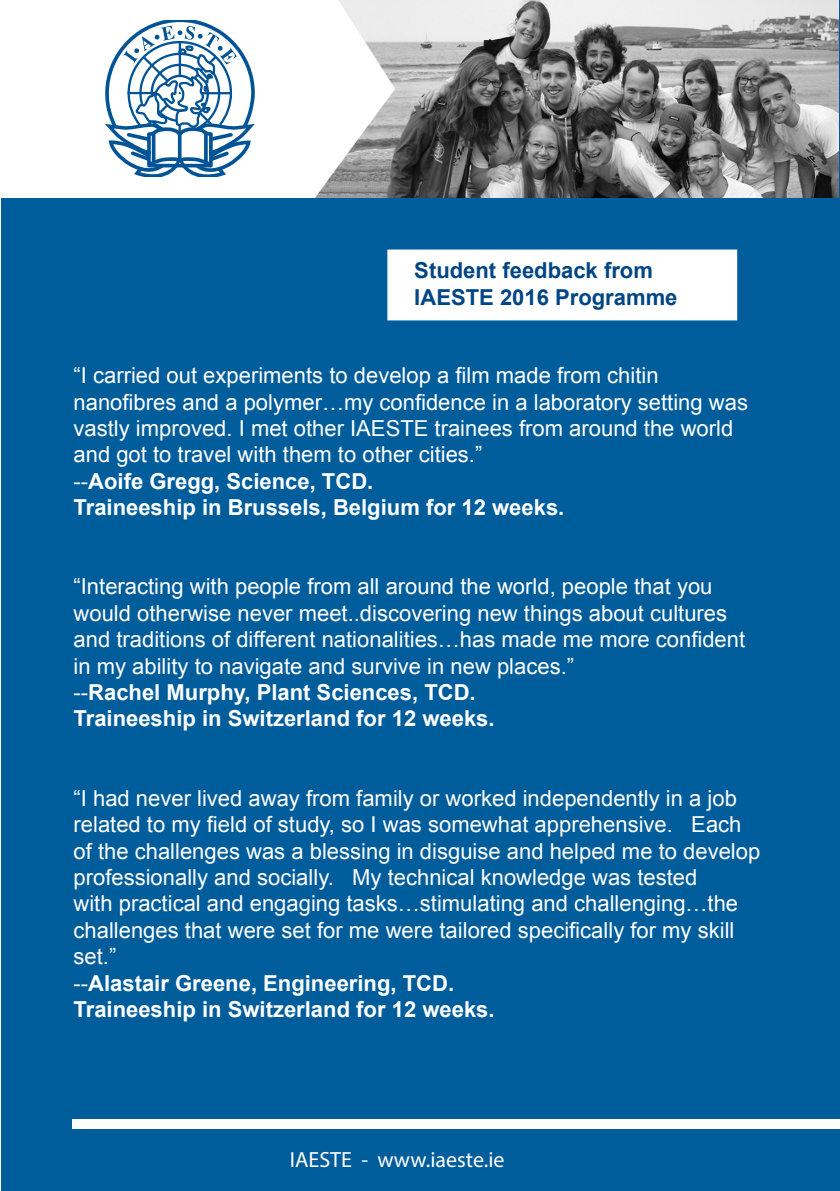
<style>
.page{position:relative;width:840px;height:1191px;background:#fff}
.page>*{position:absolute;margin:0;border:0;box-sizing:border-box;transform-origin:0 0}
.t1{font:22px/26.4px "Arial";color:#fff}
.t2{font:700 22px/26.4px "Arial";color:#fff}
.t3{font:700 22px/26.4px "Arial";color:#004684}
.t4{font:22px "Myriad Pro";color:#fff}
.s1{font-weight:700}
.s2{font-weight:400}
</style>
<div class="page">
<div style="left:1px;top:0;width:838px;height:1191px;background:#005d9c"></div>
<img style="left:1px;top:0;width:837px;height:197px">
<svg style="left:100px;top:20px;width:159px;height:156px"></svg>
<div style="left:72px;top:1119px;width:766px;height:9px;background:#fff"></div>
<div style="left:387px;top:249px;width:349px;height:71px;background:#fff;border:2px solid #fff"></div>
<p class="t3" style="left:414px;top:258px;width:264px">Student feedback from<br>IAESTE 2016 Programme</p>
<p class="t1" style="left:73px;top:362px;width:675px">“I carried out experiments to develop a film made from chitin nanofibres and a polymer…my confidence in a laboratory setting was vastly improved. I met other IAESTE trainees from around the world and got to travel with them to other cities.”<br>--<span class="s1">Aoife Gregg, Science, TCD.<br>Traineeship in Brussels, Belgium for 12 weeks.</span></p>
<p class="t1" style="left:73px;top:574px;width:672px">“Interacting with people from all around the world, people that you would otherwise never meet..discovering new things about cultures and traditions of different nationalities…has made me more confident in my ability to navigate and survive in new places.”<br>--<span class="s1">Rachel Murphy, Plant Sciences, TCD.<br>Traineeship in Switzerland for 12 weeks.</span></p>
<p class="t1" style="left:73px;top:785px;width:688px">“I had never lived away from family or worked independently in a job related to my field of study, so I was somewhat apprehensive. Each of the challenges was a blessing in disguise and helped me to develop professionally and socially. My technical knowledge was tested<br>with practical and engaging tasks…stimulating and challenging…the challenges that were set for me were tailored specifically for my skill set.”</p>
<p class="t2" style="left:73px;top:970px;width:422px"><span class="s2">--</span>Alastair Greene, Engineering, TCD.<br>Traineeship in Switzerland for 12 weeks.</p>
<p class="t4" style="left:290px;top:1146px;width:216px">IAESTE - www.iaeste.ie</p>
</div>
